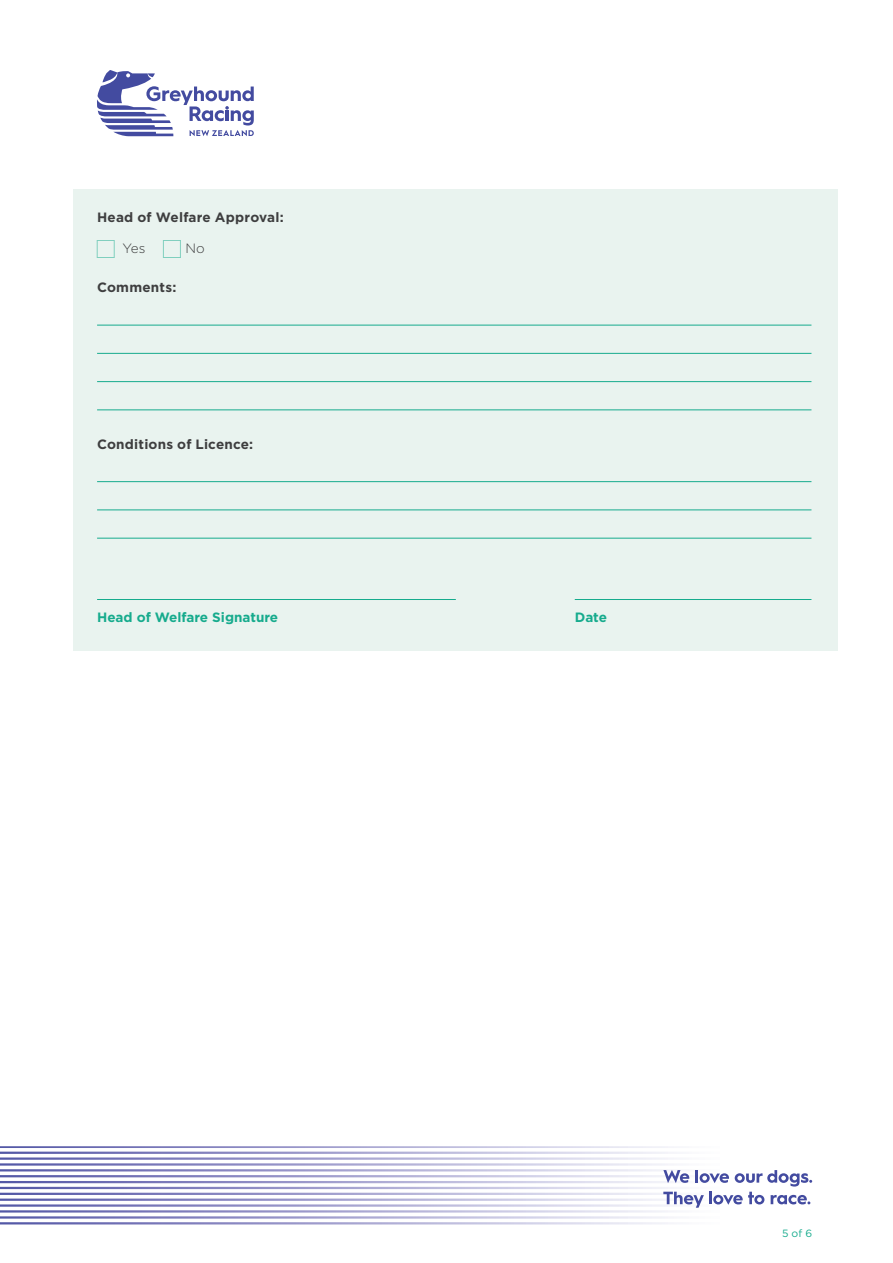
<style>
.page{position:relative;width:893px;height:1263px;background:#fff}
.page>*{position:absolute;margin:0;border:0;box-sizing:border-box;transform-origin:0 0}
.t1{font:700 13.5px "Gotham";letter-spacing:.015em;color:#3e3e3f}
.t2{font:700 13.5px "Gotham";color:#16ab8d}
.t3{font:300 13.5px "Gotham";color:#3e3e3f}
.t4{font:10.5px "Gotham";color:#16ab8d}
</style>
<div class="page">
<svg style="left:0;top:1146px;width:712px;height:78px"></svg>
<svg style="left:663px;top:1170px;width:26px;height:13px"></svg>
<svg style="left:695px;top:1170px;width:34px;height:13px"></svg>
<svg style="left:735px;top:1170px;width:77px;height:16px"></svg>
<svg style="left:663px;top:1192px;width:101px;height:16px"></svg>
<svg style="left:771px;top:1195px;width:39px;height:9px"></svg>
<svg style="left:97px;top:70px;width:157px;height:66px"></svg>
<div style="left:73px;top:189px;width:764px;height:462px;background:#e9f3ef"></div>
<hr style="left:97px;top:325px;width:714px;height:1px;background:#16ab8d">
<hr style="left:97px;top:353px;width:714px;height:1px;background:#16ab8d">
<hr style="left:97px;top:381px;width:714px;height:1px;background:#16ab8d">
<hr style="left:97px;top:410px;width:714px;height:1px;background:#16ab8d">
<hr style="left:97px;top:481px;width:714px;height:1px;background:#16ab8d">
<hr style="left:97px;top:510px;width:714px;height:1px;background:#16ab8d">
<hr style="left:97px;top:538px;width:714px;height:1px;background:#16ab8d">
<hr style="left:97px;top:599px;width:359px;height:1px;background:#16ab8d">
<hr style="left:575px;top:599px;width:236px;height:1px;background:#16ab8d">
<p class="t1" style="left:97px;top:209px;width:188px">Head of Welfare Approval:</p>
<p class="t3" style="left:123px;top:240px;width:24px">Yes</p>
<p class="t3" style="left:186px;top:240px;width:21px">No</p>
<p class="t1" style="left:97px;top:279px;width:81px">Comments:</p>
<p class="t1" style="left:97px;top:435px;width:158px">Conditions of Licence:</p>
<p class="t2" style="left:97px;top:608px;width:183px">Head of Welfare Signature</p>
<p class="t2" style="left:575px;top:608px;width:34px">Date</p>
<p class="t4" style="left:782px;top:1227px;width:32px">5 of 6</p>
</div>
